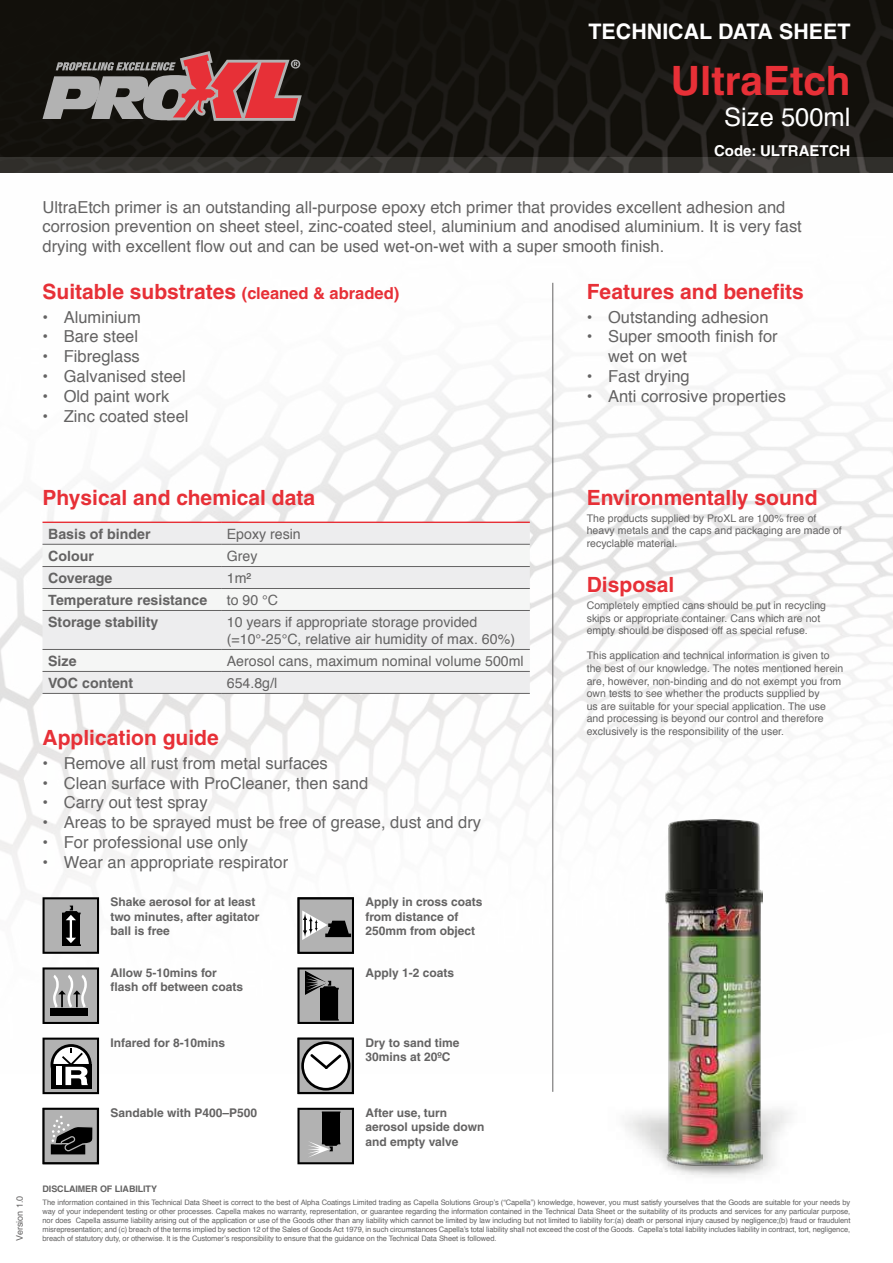
<style>
.page{position:relative;width:893px;height:1263px;background:#fff}
.page>*{position:absolute;margin:0;border:0;box-sizing:border-box;transform-origin:0 0}
.t1{font:700 40.5px "Helvetica";color:#e73037}
.t2{font:25.5px "Helvetica";color:#fff}
.t3{font:700 21.45px "Helvetica";color:#fff}
.t4{font:700 21px "Helvetica";color:#e73037}
.t5{font:16.5px/19.8px "Helvetica";color:#646363}
.t6{font:700 15px "Helvetica";color:#fff}
.t7{font:14.1px/17px "Helvetica";color:#646363}
.t8{font:700 14.1px "Helvetica";color:#646363}
.t9{font:700 12px/14.4px "Helvetica";color:#646363}
.t10{font:10.5px/12.6px "Helvetica";color:#646363}
.t11{font:700 9px "Helvetica";letter-spacing:-.01em;color:#646363}
.t12{font:9px "Helvetica";color:#646363}
.t13{font:7.5px/9px "Helvetica";letter-spacing:-.01em;color:#646363;text-align:justify}
.s1{font-size:16.5px}
</style>
<div class="page">
<img style="left:0;top:0;width:893px;height:157px">
<svg style="left:43px;top:51px;width:259px;height:70px;background:#825656"></svg>
<img style="left:0;top:157px;width:893px;height:917px">
<div style="left:43px;top:523px;width:487px;height:170px;background:#ededee"></div>
<div style="left:43px;top:545px;width:487px;height:126px;background:#f3f4f3"></div>
<hr style="left:43px;top:522px;width:178px;height:1px;background:#e73037">
<hr style="left:221px;top:522px;width:309px;height:1px;background:#e73037">
<hr style="left:43px;top:544px;width:178px;height:1px;background:#646363">
<hr style="left:221px;top:544px;width:309px;height:1px;background:#646363">
<hr style="left:43px;top:566px;width:178px;height:1px;background:#646363">
<hr style="left:221px;top:566px;width:309px;height:1px;background:#646363">
<hr style="left:43px;top:588px;width:178px;height:1px;background:#646363">
<hr style="left:221px;top:588px;width:309px;height:1px;background:#646363">
<hr style="left:43px;top:610px;width:178px;height:1px;background:#646363">
<hr style="left:221px;top:610px;width:309px;height:1px;background:#646363">
<hr style="left:43px;top:649px;width:178px;height:1px;background:#646363">
<hr style="left:221px;top:649px;width:309px;height:1px;background:#646363">
<hr style="left:43px;top:671px;width:178px;height:1px;background:#646363">
<hr style="left:221px;top:671px;width:309px;height:1px;background:#646363">
<hr style="left:43px;top:693px;width:178px;height:1px;background:#646363">
<hr style="left:221px;top:693px;width:309px;height:1px;background:#646363">
<hr style="left:552px;top:283px;width:1px;height:809px;background:#646363">
<img style="left:540px;top:1065px;width:353px;height:112px">
<img style="left:666px;top:819px;width:97px;height:346px">
<svg style="left:43px;top:897px;width:56px;height:57px;background:#7f7f7f"></svg>
<svg style="left:297px;top:897px;width:57px;height:57px;background:#898989"></svg>
<svg style="left:43px;top:967px;width:56px;height:57px;background:#8c8c8c"></svg>
<svg style="left:297px;top:967px;width:57px;height:57px;background:#6d6d6d"></svg>
<svg style="left:43px;top:1037px;width:56px;height:57px"></svg>
<svg style="left:297px;top:1037px;width:57px;height:57px"></svg>
<svg style="left:43px;top:1108px;width:56px;height:56px;background:#707070"></svg>
<svg style="left:297px;top:1108px;width:57px;height:56px;background:#7a7a7a"></svg>
<h3 class="t3" style="left:588px;top:23px;width:263px">TECHNICAL DATA SHEET</h3>
<h1 class="t1" style="left:671px;top:65px;width:181px">UltraEtch</h1>
<h2 class="t2" style="left:724px;top:107px;width:128px">Size 500ml</h2>
<h3 class="t6" style="left:714px;top:145px;width:138px">Code: ULTRAETCH</h3>
<p class="t5" style="left:43px;top:198px;width:761px">UltraEtch primer is an outstanding all-purpose epoxy etch primer that provides excellent adhesion and corrosion prevention on sheet steel, zinc-coated steel, aluminium and anodised aluminium. It is very fast drying with excellent flow out and can be used wet-on-wet with a super smooth finish.</p>
<h3 class="t4" style="left:587px;top:283px;width:219px">Features and benefits</h3>
<h3 class="t5" style="left:587px;top:308px;width:183px">• Outstanding adhesion</h3>
<h3 class="t5" style="left:608px;top:328px;width:171px;text-indent:-21px">• Super smooth finish for wet on wet</h3>
<h3 class="t5" style="left:587px;top:368px;width:104px">• Fast drying</h3>
<h3 class="t5" style="left:587px;top:388px;width:201px">• Anti corrosive properties</h3>
<h3 class="t4" style="left:43px;top:283px;width:358px">Suitable substrates <span class="s1">(cleaned &amp; abraded)</span></h3>
<h3 class="t5" style="left:43px;top:308px;width:100px">• Aluminium</h3>
<h3 class="t5" style="left:43px;top:328px;width:97px">• Bare steel</h3>
<h3 class="t5" style="left:43px;top:348px;width:99px">• Fibreglass</h3>
<h3 class="t5" style="left:43px;top:368px;width:145px">• Galvanised steel</h3>
<h3 class="t5" style="left:43px;top:388px;width:128px">• Old paint work</h3>
<h3 class="t5" style="left:43px;top:407px;width:147px">• Zinc coated steel</h3>
<p class="t12" style="left:16px;top:1241px;width:47px;rotate:-90deg">Version 1.0</p>
<h3 class="t4" style="left:43px;top:489px;width:274px">Physical and chemical data</h3>
<h3 class="t8" style="left:48px;top:528px;width:104px">Basis of binder</h3>
<h3 class="t7" style="left:227px;top:526px;width:76px">Epoxy resin</h3>
<h3 class="t8" style="left:48px;top:550px;width:47px">Colour</h3>
<h3 class="t7" style="left:227px;top:549px;width:32px">Grey</h3>
<h3 class="t8" style="left:48px;top:572px;width:66px">Coverage</h3>
<h3 class="t7" style="left:227px;top:571px;width:26px">1m²</h3>
<h3 class="t8" style="left:48px;top:594px;width:161px">Temperature resistance</h3>
<h3 class="t7" style="left:227px;top:593px;width:53px">to 90 °C</h3>
<h3 class="t8" style="left:48px;top:616px;width:112px">Storage stability</h3>
<h3 class="t7" style="left:227px;top:615px;width:290px">10 years if appropriate storage provided (=10°-25°C, relative air humidity of max. 60%)</h3>
<h3 class="t8" style="left:48px;top:655px;width:30px">Size</h3>
<h3 class="t7" style="left:227px;top:654px;width:298px">Aerosol cans, maximum nominal volume 500ml</h3>
<h3 class="t8" style="left:48px;top:677px;width:87px">VOC content</h3>
<h3 class="t7" style="left:227px;top:676px;width:52px">654.8g/l</h3>
<h3 class="t4" style="left:43px;top:729px;width:178px">Application guide</h3>
<h3 class="t5" style="left:43px;top:754px;width:287px">• Remove all rust from metal surfaces</h3>
<h3 class="t5" style="left:43px;top:774px;width:327px">• Clean surface with ProCleaner, then sand</h3>
<h3 class="t5" style="left:43px;top:794px;width:167px">• Carry out test spray</h3>
<h3 class="t5" style="left:43px;top:814px;width:440px">• Areas to be sprayed must be free of grease, dust and dry</h3>
<h3 class="t5" style="left:43px;top:834px;width:207px">• For professional use only</h3>
<h3 class="t5" style="left:43px;top:853px;width:247px">• Wear an appropriate respirator</h3>
<h3 class="t9" style="left:111px;top:896px;width:151px">Shake aerosol for at least two minutes, after agitator ball is free</h3>
<h3 class="t9" style="left:365px;top:896px;width:118px">Apply in cross coats from distance of<br>250mm from object</h3>
<h3 class="t9" style="left:111px;top:966px;width:134px">Allow 5-10mins for flash off between coats</h3>
<h3 class="t9" style="left:365px;top:966px;width:90px">Apply 1-2 coats</h3>
<h3 class="t9" style="left:111px;top:1036px;width:116px">Infared for 8-10mins</h3>
<h3 class="t9" style="left:365px;top:1036px;width:96px">Dry to sand time<br>30mins at 20ºC</h3>
<h3 class="t9" style="left:111px;top:1106px;width:148px">Sandable with P400–P500</h3>
<h3 class="t9" style="left:365px;top:1106px;width:120px">After use, turn aerosol upside down and empty valve</h3>
<h3 class="t4" style="left:587px;top:489px;width:232px">Environmentally sound</h3>
<h3 class="t10" style="left:587px;top:513px;width:257px">The products supplied by ProXL are 100% free of heavy metals and the caps and packaging are made of recyclable material.</h3>
<h3 class="t4" style="left:587px;top:577px;width:89px">Disposal</h3>
<h3 class="t10" style="left:587px;top:600px;width:241px">Completely emptied cans should be put in recycling skips or appropriate container. Cans which are not empty should be disposed off as special refuse.</h3>
<p class="t10" style="left:587px;top:650px;width:258px">This application and technical information is given to the best of our knowledge. The notes mentioned herein are, however, non-binding and do not exempt you from own tests to see whether the products supplied by<br>us are suitable for your special application. The use and processing is beyond our control and therefore exclusively is the responsibility of the user.</p>
<p class="t11" style="left:43px;top:1185px;width:116px">DISCLAIMER OF LIABILITY</p>
<p class="t13" style="left:43px;top:1198px;width:809px">The information contained in this Technical Data Sheet is correct to the best of Alpha Coatings Limited trading as Capella Solutions Group’s (“Capella”) knowledge, however, you must satisfy yourselves that the Goods are suitable for your needs by way of your independent testing or other processes. Capella makes no warranty, representation, or guarantee regarding the information contained in the Technical Data Sheet or the suitability of its products and services for any particular purpose, nor does Capella assume liability arising out of the application or use of the Goods other than any liability which cannot be limited by law including but not limited to liability for:(a) death or personal injury caused by negligence;(b) fraud or fraudulent misrepresentation; and (c) breach of the terms implied by section 12 of the Sales of Goods Act 1979, in such circumstances Capella’s total liability shall not exceed the cost of the Goods. Capella’s total liability includes liability in contract, tort, negligence,</p>
<p class="t13" style="left:43px;top:1234px;width:455px">breach of statutory duty, or otherwise. It is the Customer’s responsibility to ensure that the guidance on the Technical Data Sheet is followed.</p>
</div>
